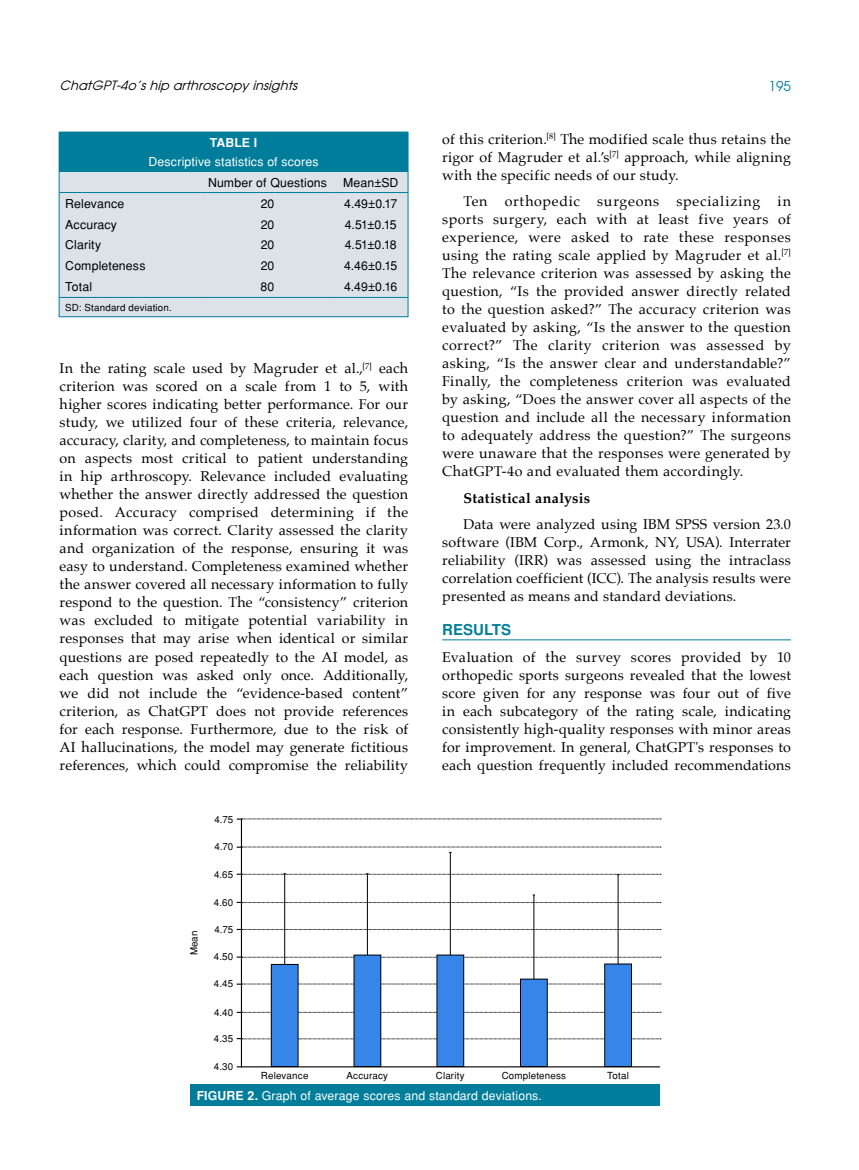
<style>
.page{position:relative;width:859px;height:1170px;background:#fff}
.page>*{position:absolute;margin:0;border:0;box-sizing:border-box;transform-origin:0 0}
.t1{font:700 15px "Helvetica Tr";letter-spacing:.005em;color:#007d9a}
.t2{font:14.25px/18px "Palatino";letter-spacing:.015em;color:#000;text-align:justify}
.t3{font:700 14.25px "Palatino";letter-spacing:.025em;color:#000}
.t4{font:13.5px "Avant Garde Tr";color:#007d9a}
.t5{font:italic 12.75px "Avant Garde Tr";color:#000}
.t6{font:12.3px "Helvetica Normal Tr";letter-spacing:.01em;color:#000}
.t7{font:12.3px "Helvetica Normal Tr";letter-spacing:.015em;color:#fff}
.t8{font:700 12.3px "Helvetica Tr";color:#fff}
.t9{font:9.75px "Helvetica Normal Tr";letter-spacing:.02em;color:#000}
.s1{font-family:"Helvetica Tr";font-weight:700}
</style>
<div class="page">
<hr style="left:442px;top:639px;width:349px;height:1px;background:#007d9a">
<div style="left:59px;top:132px;width:349px;height:185px;background:#dbe2e8"></div>
<div style="left:59px;top:132px;width:349px;height:39px;background:#007d9a"></div>
<hr style="left:59px;top:192px;width:142px;height:1px;background:#007d9a">
<hr style="left:201px;top:192px;width:133px;height:1px;background:#007d9a">
<hr style="left:334px;top:192px;width:74px;height:1px;background:#007d9a">
<hr style="left:59px;top:297px;width:142px;height:1px;background:#007d9a">
<hr style="left:201px;top:297px;width:133px;height:1px;background:#007d9a">
<hr style="left:334px;top:297px;width:74px;height:1px;background:#007d9a">
<div style="left:59px;top:132px;width:349px;height:185px;border:1px solid #007d9a"></div>
<hr style="left:284px;top:873px;width:1px;height:100px;background:#000">
<hr style="left:367px;top:873px;width:1px;height:100px;background:#000">
<hr style="left:450px;top:852px;width:1px;height:107px;background:#000">
<hr style="left:534px;top:894px;width:1px;height:87px;background:#000">
<hr style="left:618px;top:874px;width:1px;height:93px;background:#000">
<hr style="left:241px;top:818px;width:1px;height:249px;background:#000">
<div style="left:271px;top:964px;width:27px;height:102px;background:#3686e9"></div>
<div style="left:271px;top:964px;width:27px;height:102px;border:1px solid #000"></div>
<div style="left:354px;top:955px;width:27px;height:111px;background:#3686e9"></div>
<div style="left:437px;top:955px;width:27px;height:111px;background:#3686e9"></div>
<div style="left:437px;top:954px;width:27px;height:112px;border:1px solid #000"></div>
<div style="left:520px;top:979px;width:27px;height:87px;background:#3686e9"></div>
<div style="left:520px;top:978px;width:27px;height:88px;border:1px solid #000"></div>
<div style="left:605px;top:963px;width:26px;height:103px;background:#3686e9"></div>
<div style="left:604px;top:963px;width:28px;height:103px;border:1px solid #000"></div>
<svg style="left:237px;top:818px;width:424px;height:1px"></svg>
<svg style="left:237px;top:846px;width:424px;height:7px"></svg>
<svg style="left:237px;top:873px;width:424px;height:2px"></svg>
<svg style="left:237px;top:901px;width:424px;height:2px"></svg>
<svg style="left:237px;top:928px;width:424px;height:2px"></svg>
<svg style="left:237px;top:956px;width:424px;height:1px"></svg>
<svg style="left:237px;top:983px;width:424px;height:1px"></svg>
<svg style="left:237px;top:1011px;width:424px;height:1px"></svg>
<svg style="left:237px;top:1037px;width:424px;height:2px"></svg>
<hr style="left:241px;top:1066px;width:419px;height:1px;background:#000">
<div style="left:190px;top:1084px;width:470px;height:22px;background:#007d9a"></div>
<p class="t5" style="left:60px;top:78px;width:243px">ChatGPT-4o’ship arthroscopyinsights</p>
<p class="t4" style="left:768px;top:77px;width:24px">195</p>
<p class="t8" style="left:210px;top:135px;width:49px">Table I</p>
<p class="t7" style="left:149px;top:154px;width:171px">Descriptive statistics of scores</p>
<p class="t6" style="left:208px;top:175px;width:121px">Number of Questions</p>
<p class="t6" style="left:343px;top:175px;width:57px">Mean±SD</p>
<p class="t6" style="left:65px;top:196px;width:61px">Relevance</p>
<p class="t6" style="left:261px;top:196px;width:15px">20</p>
<p class="t6" style="left:344px;top:196px;width:55px">4.49±0.17</p>
<p class="t6" style="left:65px;top:217px;width:53px">Accuracy</p>
<p class="t6" style="left:261px;top:217px;width:15px">20</p>
<p class="t6" style="left:345px;top:217px;width:53px">4.51±0.15</p>
<p class="t6" style="left:65px;top:238px;width:37px">Clarity</p>
<p class="t6" style="left:261px;top:238px;width:15px">20</p>
<p class="t6" style="left:345px;top:238px;width:53px">4.51±0.18</p>
<p class="t6" style="left:65px;top:259px;width:82px">Completeness</p>
<p class="t6" style="left:261px;top:259px;width:15px">20</p>
<p class="t6" style="left:344px;top:259px;width:55px">4.46±0.15</p>
<p class="t6" style="left:65px;top:280px;width:28px">Total</p>
<p class="t6" style="left:261px;top:280px;width:15px">80</p>
<p class="t6" style="left:344px;top:280px;width:55px">4.49±0.16</p>
<p class="t9" style="left:65px;top:301px;width:108px">SD: Standard deviation.</p>
<p class="t2" style="left:60px;top:359px;width:350px">In the rating scale used by Magruder et al.,<sup>[7]</sup> each criterion was scored on a scale from 1 to 5, with higher scores indicating better performance. For our study, we utilized four of these criteria, relevance, accuracy, clarity, and completeness, to maintain focus on aspects most critical to patient understanding in hip arthroscopy. Relevance included evaluating whether the answer directly addressed the question posed. Accuracy comprised determining if the information was correct. Clarity assessed the clarity and organization of the response, ensuring it was easy to understand. Completeness examined whether the answer covered all necessary information to fully respond to the question. The “consistency” criterion was excluded to mitigate potential variability in responses that may arise when identical or similar questions are posed repeatedly to the AI model, as each question was asked only once. Additionally, we did not include the “evidence-based content” criterion, as ChatGPT does not provide references for each response. Furthermore, due to the risk of AI hallucinations, the model may generate fictitious references, which could compromise the reliability</p>
<p class="t9" style="left:188px;top:955px;width:26px;rotate:-90deg">Mean</p>
<p class="t9" style="left:215px;top:813px;width:20px">4.75</p>
<p class="t9" style="left:215px;top:841px;width:20px">4.70</p>
<p class="t9" style="left:214px;top:868px;width:21px">4.65</p>
<p class="t9" style="left:214px;top:896px;width:21px">4.60</p>
<p class="t9" style="left:215px;top:923px;width:20px">4.75</p>
<p class="t9" style="left:214px;top:950px;width:21px">4.50</p>
<p class="t2" style="left:442px;top:130px;width:350px">of this criterion.<sup>[8]</sup> The modified scale thus retains the rigor of Magruder et al.’s<sup>[7]</sup> approach, while aligning with the specific needs of our study.</p>
<p class="t2" style="left:442px;top:192px;width:350px;text-indent:21px">Ten orthopedic surgeons specializing in sports surgery, each with at least five years of experience, were asked to rate these responses using the rating scale applied by Magruder et al.<sup>[7] </sup>The relevance criterion was assessed by asking the question, “Is the provided answer directly related to the question asked?” The accuracy criterion was evaluated by asking, “Is the answer to the question correct?” The clarity criterion was assessed by asking, “Is the answer clear and understandable?” Finally, the completeness criterion was evaluated by asking, “Does the answer cover all aspects of the question and include all the necessary information to adequately address the question?” The surgeons were unaware that the responses were generated by ChatGPT-4o and evaluated them accordingly.</p>
<p class="t3" style="left:463px;top:486px;width:128px">Statistical analysis</p>
<p class="t2" style="left:442px;top:515px;width:350px;text-indent:21px">Data were analyzed using IBM SPSS version 23.0 software (IBM Corp., Armonk, NY, USA). Interrater reliability (IRR) was assessed using the intraclass correlation coefficient (ICC). The analysis results were presented as means and standard deviations.</p>
<p class="t1" style="left:442px;top:621px;width:71px">RESULTS</p>
<p class="t2" style="left:442px;top:647px;width:350px">Evaluation of the survey scores provided by 10 orthopedic sports surgeons revealed that the lowest score given for any response was four out of five in each subcategory of the rating scale, indicating consistently high-quality responses with minor areas for improvement. In general, ChatGPT's responses to each question frequently included recommendations</p>
<p class="t9" style="left:214px;top:977px;width:21px">4.45</p>
<p class="t9" style="left:214px;top:1006px;width:21px">4.40</p>
<p class="t9" style="left:214px;top:1032px;width:21px">4.35</p>
<p class="t9" style="left:214px;top:1060px;width:21px">4.30</p>
<p class="t9" style="left:261px;top:1069px;width:49px">Relevance</p>
<p class="t9" style="left:347px;top:1069px;width:43px">Accuracy</p>
<p class="t9" style="left:436px;top:1069px;width:30px">Clarity</p>
<p class="t9" style="left:502px;top:1069px;width:66px">Completeness</p>
<p class="t9" style="left:607px;top:1069px;width:23px">Total</p>
<p class="t7" style="left:197px;top:1087px;width:347px"><span class="s1">FIGURE 2.</span> Graph of average scores and standard deviations.</p>
</div>
